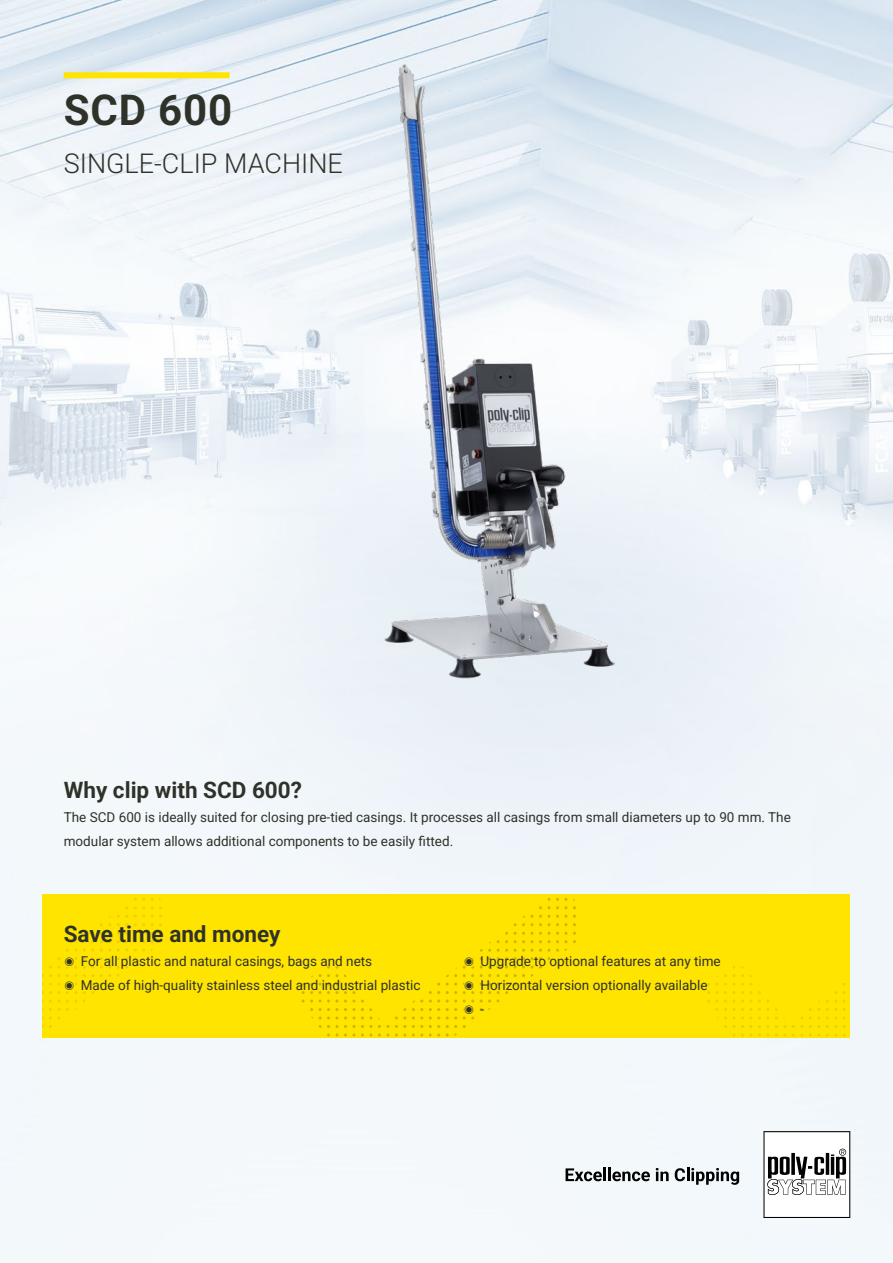
<style>
.page{position:relative;width:893px;height:1263px;background:#fff}
.page>*{position:absolute;margin:0;border:0;box-sizing:border-box;transform-origin:0 0}
.t1{font:700 42px "Roboto";letter-spacing:.02em;color:#2f3229}
.t2{font:300 27px "Roboto";color:#2f3229}
.t3{font:700 22.5px "Roboto";color:#2f3229}
.t4{font:13.5px/24px "Roboto";color:#2f3229}
.s1{color:#ffe400}
</style>
<div class="page">
<img style="left:0;top:0;width:893px;height:1263px">
<img style="left:384px;top:64px;width:231px;height:614px">
<div style="left:64px;top:72px;width:166px;height:6px;background:#ffe400"></div>
<svg style="left:763px;top:1131px;width:87px;height:87px"></svg>
<svg style="left:566px;top:1168px;width:84px;height:13px"></svg>
<svg style="left:656px;top:1168px;width:13px;height:13px"></svg>
<svg style="left:675px;top:1168px;width:64px;height:17px"></svg>
<div style="left:43px;top:894px;width:807px;height:144px;background:#ffe400"></div>
<svg style="left:843px;top:1025px;width:3px;height:11px"></svg>
<svg style="left:826px;top:1025px;width:11px;height:11px"></svg>
<svg style="left:809px;top:1025px;width:11px;height:11px"></svg>
<svg style="left:792px;top:1025px;width:11px;height:11px"></svg>
<svg style="left:775px;top:1025px;width:11px;height:11px"></svg>
<svg style="left:758px;top:1025px;width:11px;height:11px"></svg>
<svg style="left:741px;top:1025px;width:11px;height:11px"></svg>
<svg style="left:724px;top:1025px;width:11px;height:11px"></svg>
<svg style="left:843px;top:1008px;width:3px;height:11px"></svg>
<svg style="left:826px;top:1008px;width:11px;height:11px"></svg>
<svg style="left:809px;top:1008px;width:11px;height:11px"></svg>
<svg style="left:775px;top:1008px;width:3px;height:11px"></svg>
<svg style="left:758px;top:1008px;width:11px;height:11px"></svg>
<svg style="left:741px;top:1008px;width:11px;height:11px"></svg>
<svg style="left:716px;top:1008px;width:19px;height:11px"></svg>
<svg style="left:843px;top:991px;width:3px;height:11px"></svg>
<svg style="left:826px;top:991px;width:11px;height:11px"></svg>
<svg style="left:758px;top:991px;width:11px;height:11px"></svg>
<svg style="left:741px;top:991px;width:11px;height:11px"></svg>
<svg style="left:707px;top:991px;width:28px;height:11px"></svg>
<svg style="left:741px;top:966px;width:11px;height:19px"></svg>
<svg style="left:707px;top:966px;width:28px;height:19px"></svg>
<svg style="left:49px;top:1008px;width:11px;height:11px"></svg>
<svg style="left:83px;top:991px;width:11px;height:11px"></svg>
<svg style="left:66px;top:991px;width:11px;height:11px"></svg>
<svg style="left:49px;top:991px;width:11px;height:11px"></svg>
<svg style="left:134px;top:949px;width:11px;height:11px"></svg>
<svg style="left:117px;top:949px;width:11px;height:28px"></svg>
<svg style="left:100px;top:949px;width:11px;height:36px"></svg>
<svg style="left:83px;top:949px;width:11px;height:36px"></svg>
<svg style="left:66px;top:949px;width:11px;height:36px"></svg>
<svg style="left:49px;top:957px;width:11px;height:28px"></svg>
<svg style="left:151px;top:932px;width:11px;height:11px"></svg>
<svg style="left:134px;top:932px;width:11px;height:11px"></svg>
<svg style="left:117px;top:932px;width:11px;height:11px"></svg>
<svg style="left:100px;top:932px;width:11px;height:11px"></svg>
<svg style="left:83px;top:932px;width:11px;height:11px"></svg>
<svg style="left:151px;top:915px;width:11px;height:11px"></svg>
<svg style="left:134px;top:915px;width:11px;height:11px"></svg>
<svg style="left:117px;top:915px;width:11px;height:11px"></svg>
<svg style="left:100px;top:916px;width:11px;height:10px"></svg>
<svg style="left:151px;top:898px;width:11px;height:11px"></svg>
<svg style="left:134px;top:898px;width:11px;height:11px"></svg>
<svg style="left:446px;top:1025px;width:11px;height:11px"></svg>
<svg style="left:429px;top:1025px;width:11px;height:11px"></svg>
<svg style="left:412px;top:1025px;width:11px;height:11px"></svg>
<svg style="left:395px;top:1025px;width:11px;height:11px"></svg>
<svg style="left:378px;top:1025px;width:11px;height:11px"></svg>
<svg style="left:361px;top:1025px;width:11px;height:11px"></svg>
<svg style="left:319px;top:1025px;width:36px;height:11px"></svg>
<svg style="left:480px;top:1008px;width:11px;height:3px"></svg>
<svg style="left:463px;top:1008px;width:11px;height:11px"></svg>
<svg style="left:446px;top:1008px;width:11px;height:11px"></svg>
<svg style="left:429px;top:1008px;width:11px;height:11px"></svg>
<svg style="left:412px;top:1008px;width:11px;height:11px"></svg>
<svg style="left:395px;top:1008px;width:11px;height:11px"></svg>
<svg style="left:361px;top:1008px;width:11px;height:11px"></svg>
<svg style="left:319px;top:1008px;width:36px;height:11px"></svg>
<svg style="left:310px;top:1008px;width:3px;height:11px"></svg>
<svg style="left:497px;top:991px;width:11px;height:11px"></svg>
<svg style="left:480px;top:991px;width:11px;height:11px"></svg>
<svg style="left:463px;top:991px;width:11px;height:11px"></svg>
<svg style="left:446px;top:991px;width:11px;height:11px"></svg>
<svg style="left:429px;top:991px;width:11px;height:11px"></svg>
<svg style="left:319px;top:991px;width:36px;height:11px"></svg>
<svg style="left:301px;top:991px;width:12px;height:11px"></svg>
<svg style="left:556px;top:949px;width:11px;height:9px"></svg>
<svg style="left:531px;top:949px;width:19px;height:28px"></svg>
<svg style="left:514px;top:949px;width:11px;height:36px"></svg>
<svg style="left:497px;top:949px;width:11px;height:36px"></svg>
<svg style="left:480px;top:949px;width:11px;height:36px"></svg>
<svg style="left:463px;top:957px;width:11px;height:28px"></svg>
<svg style="left:446px;top:968px;width:11px;height:17px"></svg>
<svg style="left:319px;top:966px;width:34px;height:19px"></svg>
<svg style="left:302px;top:975px;width:11px;height:10px"></svg>
<svg style="left:573px;top:932px;width:3px;height:11px"></svg>
<svg style="left:556px;top:932px;width:11px;height:11px"></svg>
<svg style="left:531px;top:932px;width:19px;height:11px"></svg>
<svg style="left:514px;top:932px;width:11px;height:11px"></svg>
<svg style="left:497px;top:932px;width:11px;height:11px"></svg>
<svg style="left:573px;top:915px;width:3px;height:11px"></svg>
<svg style="left:556px;top:915px;width:11px;height:11px"></svg>
<svg style="left:531px;top:915px;width:19px;height:11px"></svg>
<svg style="left:514px;top:915px;width:11px;height:11px"></svg>
<svg style="left:573px;top:898px;width:3px;height:11px"></svg>
<svg style="left:556px;top:898px;width:11px;height:11px"></svg>
<svg style="left:539px;top:898px;width:11px;height:11px"></svg>
<h1 class="t1" style="left:64px;top:81px;width:170px">SCD 600</h1>
<h2 class="t2" style="left:64px;top:145px;width:281px">SINGLE-CLIP MACHINE</h2>
<h3 class="t3" style="left:64px;top:774px;width:240px">Why clip with SCD 600?</h3>
<p class="t4" style="left:64px;top:805px;width:729px">The SCD 600 is ideally suited for closing pre-tied casings. It processes all casings from small diameters up to 90 mm. The modular system allows additional components to be easily fitted.</p>
<h3 class="t3" style="left:64px;top:918px;width:218px">Save time and money</h3>
<p class="t4" style="left:64px;top:949px;width:310px"><span class="s1">➢</span> For all plastic and natural casings, bags and nets</p>
<p class="t4" style="left:64px;top:973px;width:358px"><span class="s1">➢</span> Made of high-quality stainless steel and industrial plastic</p>
<p class="t4" style="left:463px;top:949px;width:259px"><span class="s1">➢</span> Upgrade to optional features at any time</p>
<p class="t4" style="left:463px;top:973px;width:246px"><span class="s1">➢</span> Horizontal version optionally available</p>
<p class="t4" style="left:463px;top:997px;width:22px"><span class="s1">➢</span> -</p>
</div>
